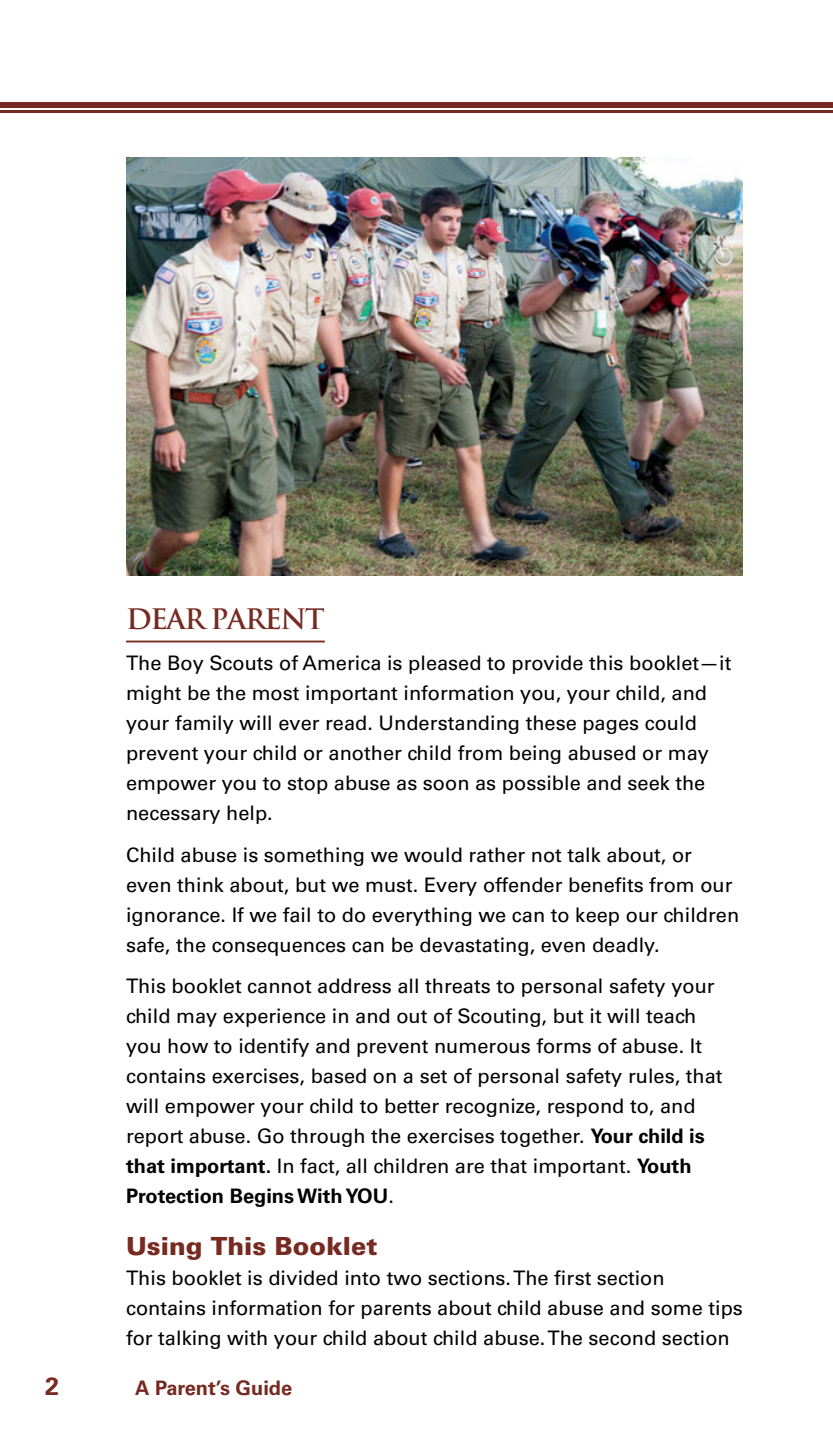
<style>
.page{position:relative;width:833px;height:1440px;background:#fff}
.page>*{position:absolute;margin:0;border:0;box-sizing:border-box;transform-origin:0 0}
.t1{font:700 27.5px "Trajan Pro";letter-spacing:-.05em;color:#762a21}
.Paragraph_Style_1{font:900 25px "Univers";color:#762a21}
.t2{font:700 25px "Univers";color:#762a21}
.t3{font:20px/30px "Univers";color:#000}
.t4{font:700 20px "Univers";color:#762a21}
.s1{font-weight:700}
</style>
<div class="page">
<div style="left:0;top:102px;width:832px;height:6px;background:#762a21"></div>
<hr style="left:0;top:111px;width:832px;height:2px;background:#762a21">
<hr style="left:126px;top:641px;width:199px;height:1px;background:#762a21">
<img style="left:126px;top:158px;width:616px;height:418px">
<p class="t1" style="left:126px;top:602px;width:200px">DEAR PARENT</p>
<p class="t3" style="left:126px;top:648px;width:607px">The Boy Scouts of America is pleased to provide this booklet—it might be the most important information you, your child, and your family will ever read. Understanding these pages could prevent your child or another child from being abused or may empower you to stop abuse as soon as possible and seek the necessary help.</p>
<p class="t3" style="left:126px;top:840px;width:614px">Child abuse is something we would rather not talk about, or even think about, but we must. Every offender benefits from our ignorance. If we fail to do everything we can to keep our children safe, the consequences can be devastating, even deadly.</p>
<p class="t3" style="left:126px;top:971px;width:598px">This booklet cannot address all threats to personal safety your child may experience in and out of Scouting, but it will teach you how to identify and prevent numerous forms of abuse. It contains exercises, based on a set of personal safety rules, that will empower your child to better recognize, respond to, and report abuse. Go through the exercises together. <span class="s1">Your child is that important.</span> In fact, all children are that important. <span class="s1">Youth Protection Begins With YOU</span>.</p>
<p class="Paragraph_Style_1" style="left:126px;top:1231px;width:253px">Using This Booklet</p>
<p class="t3" style="left:126px;top:1263px;width:618px">This booklet is divided into two sections. The first section contains information for parents about child abuse and some tips for talking with your child about child abuse. The second section</p>
<p class="t2" style="left:45px;top:1372px;width:15px">2</p>
<p class="t4" style="left:135px;top:1376px;width:159px">A Parent’s Guide</p>
</div>
